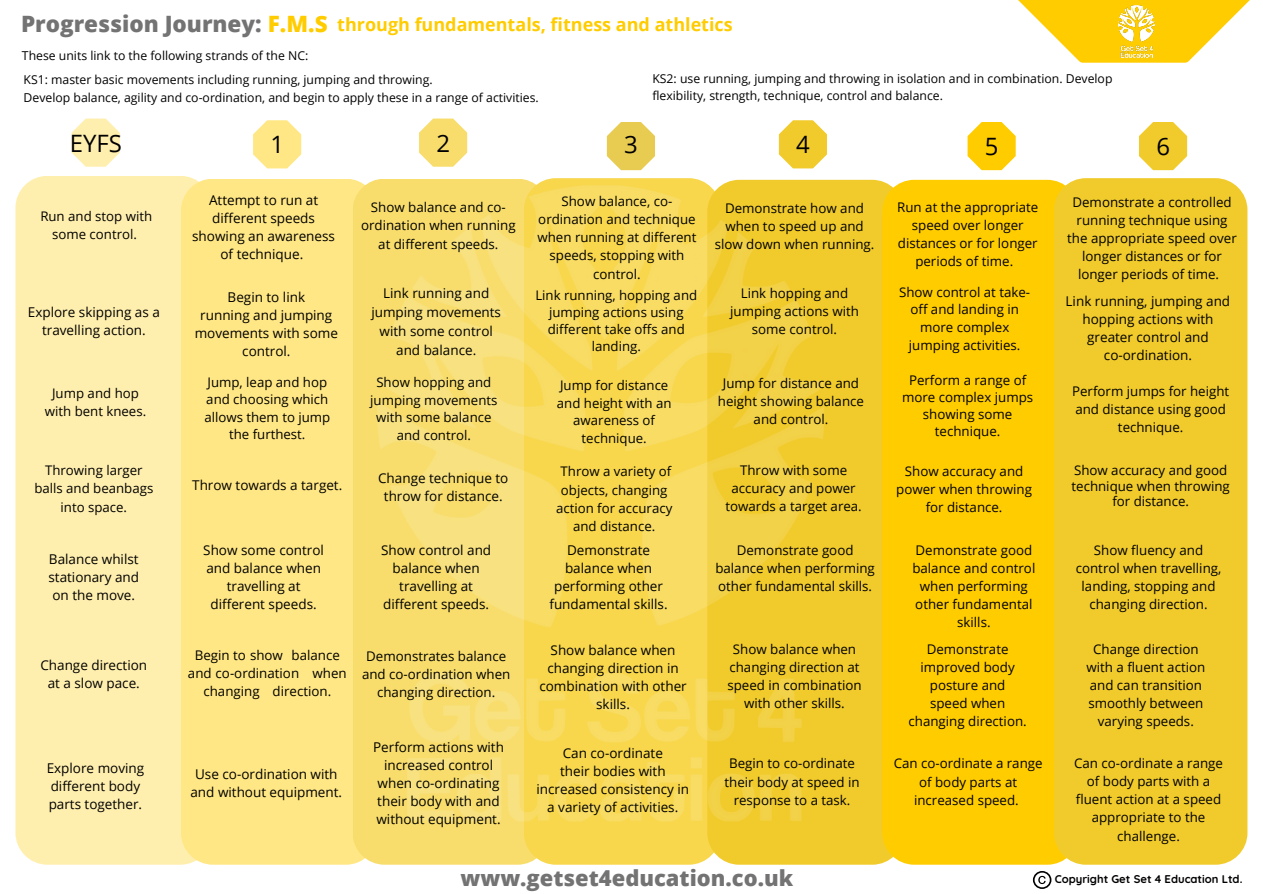
<style>
.page{position:relative;width:1263px;height:894px;background:#fff}
.page>*{position:absolute;margin:0;border:0;box-sizing:border-box;transform-origin:0 0}
.t1{font:23.85px "Open Sans";color:#000}
.t2{font:800 22.5px "Open Sans";color:#737373}
.t3{font:800 21.9px "Open Sans";color:#737373}
.t4{font:700 18px "Open Sans";color:#fc0}
.t5{font:13.5px/18px "Open Sans";color:#000;text-align:center}
.t6{font:13.35px/18px "Open Sans";color:#000;text-align:center}
.t7{font:13.2px/17.4px "Open Sans";color:#000;text-align:center}
.t8{font:12.3px/17.1px "Open Sans";color:#000}
.t9{font:700 11.25px "Quicksand";color:#000}
.s1{color:#fc0}
</style>
<div class="page">
<svg style="left:72px;top:119px;width:48px;height:48px"></svg>
<svg style="left:253px;top:120px;width:48px;height:48px"></svg>
<svg style="left:419px;top:119px;width:48px;height:48px"></svg>
<svg style="left:607px;top:122px;width:48px;height:48px"></svg>
<svg style="left:779px;top:120px;width:48px;height:48px"></svg>
<svg style="left:968px;top:122px;width:48px;height:48px"></svg>
<svg style="left:1139px;top:122px;width:48px;height:48px"></svg>
<div style="left:15px;top:176px;width:197px;height:688px;background:#ffefae;border-radius:32px"></div>
<div style="left:181px;top:179px;width:197px;height:685px;background:#ffe785;border-radius:32px"></div>
<div style="left:353px;top:179px;width:196px;height:685px;background:#f8dd6c;border-radius:32px"></div>
<div style="left:524px;top:178px;width:197px;height:686px;background:#f8d74c;border-radius:32px"></div>
<div style="left:707px;top:180px;width:197px;height:684px;background:#f1cb2b;border-radius:32px"></div>
<img style="left:377px;top:183px;width:447px;height:639px">
<div style="left:882px;top:180px;width:197px;height:684px;background:#fc0;border-radius:32px"></div>
<div style="left:1054px;top:178px;width:193px;height:686px;background:#f1cb2b;border-radius:32px"></div>
<svg style="left:1018px;top:0;width:232px;height:63px"></svg>
<img style="left:1119px;top:5px;width:36px;height:52px">
<svg style="left:1033px;top:871px;width:18px;height:17px"></svg>
<h4 class="t2" style="left:21px;top:8px;width:308px">Progression Journey: <span class="s1">F.M.S</span></h4>
<h4 class="t4" style="left:337px;top:12px;width:397px">through fundamentals, fitness and athletics</h4>
<p class="t8" style="left:24px;top:71px;width:517px">KS1: master basic movements including running, jumping and throwing.<br>Develop balance, agility and co-ordination, and begin to apply these in a range of activities.</p>
<h4 class="t8" style="left:652px;top:69px;width:462px">KS2: use running, jumping and throwing in isolation and in combination. Develop flexibility, strength, technique, control and balance.</h4>
<h4 class="t8" style="left:22px;top:47px;width:288px">These units link to the following strands of the NC:</h4>
<h4 class="t1" style="left:70px;top:126px;width:54px">EYFS</h4>
<h4 class="t1" style="left:270px;top:128px;width:15px">1</h4>
<h4 class="t1" style="left:436px;top:126px;width:15px">2</h4>
<h4 class="t1" style="left:624px;top:128px;width:15px">3</h4>
<h4 class="t1" style="left:796px;top:128px;width:15px">4</h4>
<h4 class="t1" style="left:985px;top:130px;width:15px">5</h4>
<h4 class="t1" style="left:1156px;top:129px;width:15px">6</h4>
<h4 class="t7" style="left:40px;top:206px;width:113px;line-height:18px">Run and stop with some control.</h4>
<h4 class="t5" style="left:28px;top:303px;width:133px">Explore skipping as a travelling action.</h4>
<h4 class="t7" style="left:45px;top:384px;width:103px;line-height:18.3px">Jump and hop with bent knees.</h4>
<h4 class="t7" style="left:34px;top:461px;width:120px;line-height:18.1px">Throwing larger balls and beanbags into space.</h4>
<h4 class="t5" style="left:48px;top:549px;width:92px;text-align:justify">Balance whilst stationary and on the move.</h4>
<h4 class="t5" style="left:40px;top:655px;width:108px">Change direction at a slow pace.</h4>
<h4 class="t5" style="left:47px;top:758px;width:99px;text-align:left">Explore moving different body parts together.</h4>
<h4 class="t5" style="left:192px;top:191px;width:144px">Attempt to run at different speeds showing an awareness of technique.</h4>
<h4 class="t6" style="left:897px;top:198px;width:143px">Run at the appropriate speed over longer distances or for longer periods of time.</h4>
<h4 class="t6" style="left:1067px;top:193px;width:171px">Demonstrate a controlled running technique using the appropriate speed over longer distances or for longer periods of time.</h4>
<h4 class="t5" style="left:195px;top:288px;width:145px">Begin to link<br>running and jumping movements with some control.</h4>
<h4 class="t6" style="left:902px;top:371px;width:133px;line-height:16.8px">Perform a range of more complex jumps showing some technique.</h4>
<h4 class="t6" style="left:1072px;top:382px;width:159px">Perform jumps for height and distance using good technique.</h4>
<p class="t6" style="left:361px;top:198px;width:156px">Show balance and co&shy;ordination when running at different speeds.</p>
<p class="t6" style="left:537px;top:191px;width:161px">Show balance, co&shy;ordination and technique when running at different speeds, stopping with control.</p>
<h4 class="t6" style="left:715px;top:199px;width:161px">Demonstrate how and when to speed up and slow down when running.</h4>
<h4 class="t6" style="left:899px;top:283px;width:133px;line-height:17.5px">Show control at take&shy;off and landing in more complex jumping activities.</h4>
<p class="t6" style="left:730px;top:283px;width:130px">Link hopping and jumping actions with some control.</p>
<p class="t5" style="left:371px;top:284px;width:131px;line-height:18.9px">Link running and jumping movements with some control and balance.</p>
<p class="t7" style="left:535px;top:286px;width:163px;line-height:16.8px">Link running, hopping and jumping actions using different take offs and landing.</p>
<h4 class="t5" style="left:1066px;top:292px;width:166px">Link running, jumping and hopping actions with greater control and co-ordination.</h4>
<h4 class="t7" style="left:204px;top:373px;width:127px">Jump, leap and hop and choosing which allows them to jump the furthest.</h4>
<p class="t7" style="left:370px;top:373px;width:129px">Show hopping and jumping movements with some balance and control.</p>
<h1 class="t6" style="left:718px;top:373px;width:148px">Jump for distance and height showing balance and control.</h1>
<p class="t7" style="left:557px;top:376px;width:116px">Jump for distance and height with an awareness of technique.</p>
<h4 class="t6" style="left:725px;top:460px;width:138px">Throw with some accuracy and power towards a target area.</h4>
<h4 class="t6" style="left:896px;top:461px;width:137px">Show accuracy and power when throwing for distance.</h4>
<h4 class="t6" style="left:1071px;top:462px;width:160px;line-height:15.6px">Show accuracy and good technique when throwing for distance.</h4>
<p class="t5" style="left:378px;top:469px;width:132px">Change technique to throw for distance.</p>
<p class="t7" style="left:556px;top:462px;width:118px;line-height:18.1px">Throw a variety of objects, changing action for accuracy and distance.</p>
<p class="t5" style="left:381px;top:540px;width:112px">Show control and balance when travelling at different speeds.</p>
<p class="t6" style="left:715px;top:540px;width:161px">Demonstrate good balance when performing other fundamental skills.</p>
<h4 class="t5" style="left:192px;top:476px;width:152px">Throw towards a target.</h4>
<h4 class="t5" style="left:203px;top:540px;width:122px">Show some control and balance when travelling at different speeds.</h4>
<h4 class="t6" style="left:1076px;top:540px;width:147px">Show fluency and control when travelling, landing, stopping and changing direction.</h4>
<h4 class="t6" style="left:912px;top:540px;width:124px">Demonstrate good balance and control when performing other fundamental skills.</h4>
<p class="t5" style="left:549px;top:540px;width:120px">Demonstrate balance when performing other fundamental skills.</p>
<h4 class="t6" style="left:188px;top:645px;width:160px">Begin to show balance and co-ordination when changing direction.</h4>
<h2 class="t6" style="left:362px;top:646px;width:150px">Demonstrates balance and co-ordination when changing direction.</h2>
<h3 class="t5" style="left:539px;top:640px;width:149px">Show balance when changing direction in combination with other skills.</h3>
<h4 class="t6" style="left:727px;top:639px;width:136px">Show balance when changing direction at speed in combination with other skills.</h4>
<h4 class="t6" style="left:908px;top:639px;width:120px">Demonstrate improved body posture and<br>speed when changing direction.</h4>
<h4 class="t6" style="left:1086px;top:639px;width:120px">Change direction with a fluent action and can transition smoothly between varying speeds.</h4>
<p class="t5" style="left:373px;top:737px;width:132px">Perform actions with increased control when co-ordinating their body with and without equipment.</p>
<p class="t5" style="left:536px;top:743px;width:154px">Can co-ordinate<br>their bodies with increased consistency in a variety of activities.</p>
<p class="t6" style="left:724px;top:753px;width:137px;line-height:18.5px">Begin to co-ordinate their body at speed in response to a task.</p>
<h4 class="t5" style="left:190px;top:765px;width:153px">Use co-ordination with and without equipment.</h4>
<h4 class="t6" style="left:894px;top:753px;width:150px;line-height:18.5px">Can co-ordinate a range of body parts at increased speed.</h4>
<h4 class="t6" style="left:1074px;top:754px;width:150px">Can co-ordinate a range of body parts with a fluent action at a speed appropriate to the challenge.</h4>
<h4 class="t3" style="left:460px;top:862px;width:334px">www.getset4education.co.uk</h4>
<h4 class="t9" style="left:1055px;top:871px;width:189px">Copyright Get Set 4 Education Ltd.</h4>
</div>
